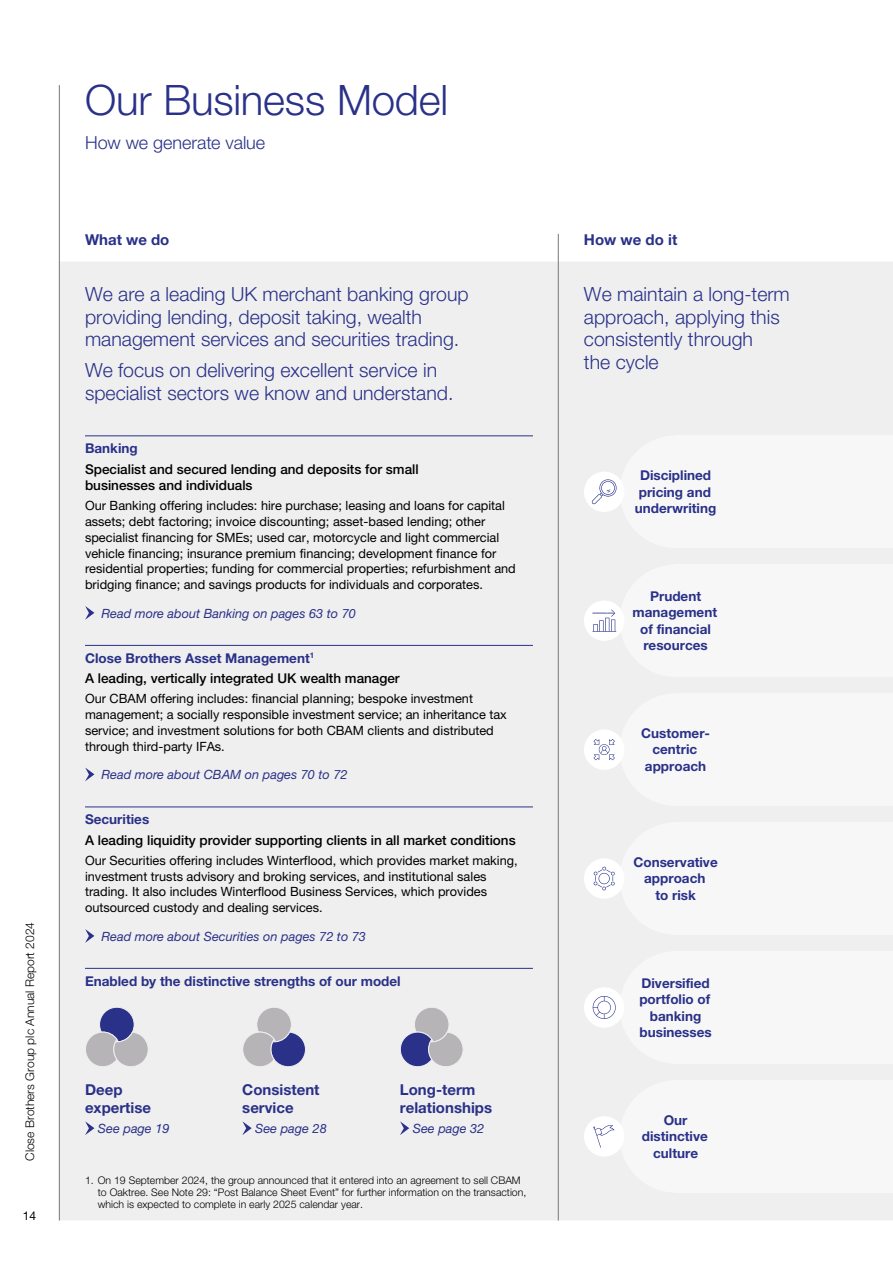
<style>
.page{position:relative;width:893px;height:1263px;background:#fff}
.page>*{position:absolute;margin:0;border:0;box-sizing:border-box;transform-origin:0 0}
.t1{font:300 42px "Helvetica Neue LT Std";letter-spacing:-.005em;color:#293188}
.t2{font:300 19.5px/22.5px "Helvetica Neue LT Std";color:#293188}
.t3{font:300 18px "Helvetica Neue LT Std";letter-spacing:-.005em;color:#293188}
.t4{font:700 15px/18px "Helvetica Neue LT Std";color:#293188}
.t5{font:700 13.5px/16.5px "Helvetica Neue LT Std";color:#293188;text-align:center}
.t6{font:500 13.5px/16.5px "Helvetica Neue LT Std";color:#000}
.t7{font:12.75px/15.8px "Helvetica Neue LT Std";color:#000}
.t8{font:italic 12.75px "Helvetica Neue LT Std";color:#293188}
.t9{font:300 12px "Helvetica Neue LT Std";color:#000}
.t10{font:12px "Helvetica Neue LT Std";color:#000}
.t11{font:300 10.5px/12px "Helvetica Neue LT Std";color:#000}
.s1{font-weight:700;color:#293188}
</style>
<div class="page">
<div style="left:60px;top:262px;width:833px;height:958px;background:#f0eff0"></div>
<div style="left:676px;top:435px;width:217px;height:113px;background:#f8f7f8"></div>
<div style="left:676px;top:564px;width:217px;height:113px;background:#f8f7f8"></div>
<div style="left:676px;top:693px;width:217px;height:113px;background:#f8f7f8"></div>
<div style="left:676px;top:822px;width:217px;height:113px;background:#f8f7f8"></div>
<div style="left:676px;top:951px;width:217px;height:113px;background:#f8f7f8"></div>
<div style="left:676px;top:1080px;width:217px;height:113px;background:#f8f7f8"></div>
<hr style="left:85px;top:436px;width:448px;height:1px;background:#293188">
<hr style="left:85px;top:645px;width:448px;height:1px;background:#293188">
<hr style="left:85px;top:807px;width:448px;height:1px;background:#293188">
<svg style="left:85px;top:606px;width:9px;height:14px"></svg>
<svg style="left:85px;top:767px;width:9px;height:14px"></svg>
<svg style="left:85px;top:929px;width:9px;height:14px"></svg>
<hr style="left:558px;top:234px;width:1px;height:986px;background:#76777a">
<div style="left:620px;top:435px;width:112px;height:113px;background:#f8f7f8;border-radius:50%"></div>
<div style="left:620px;top:564px;width:112px;height:113px;background:#f8f7f8;border-radius:50%"></div>
<div style="left:620px;top:693px;width:112px;height:113px;background:#f8f7f8;border-radius:50%"></div>
<div style="left:620px;top:822px;width:112px;height:113px;background:#f8f7f8;border-radius:50%"></div>
<div style="left:620px;top:951px;width:112px;height:113px;background:#f8f7f8;border-radius:50%"></div>
<div style="left:620px;top:1080px;width:112px;height:113px;background:#f8f7f8;border-radius:50%"></div>
<hr style="left:85px;top:968px;width:448px;height:1px;background:#293188">
<svg style="left:242px;top:1121px;width:10px;height:14px"></svg>
<svg style="left:85px;top:1121px;width:9px;height:14px"></svg>
<svg style="left:400px;top:1121px;width:9px;height:14px"></svg>
<svg style="left:242px;top:1006px;width:64px;height:61px"></svg>
<svg style="left:399px;top:1006px;width:65px;height:61px"></svg>
<svg style="left:85px;top:1006px;width:64px;height:61px"></svg>
<div style="left:584px;top:472px;width:40px;height:40px;background:#fff;border-radius:50%"></div>
<svg style="left:592px;top:479px;width:25px;height:25px"></svg>
<div style="left:584px;top:600px;width:40px;height:41px;background:#fff;border-radius:50%"></div>
<svg style="left:592px;top:610px;width:24px;height:22px"></svg>
<div style="left:584px;top:729px;width:40px;height:41px;background:#fff;border-radius:50%"></div>
<svg style="left:593px;top:739px;width:22px;height:21px"></svg>
<div style="left:584px;top:858px;width:40px;height:41px;background:#fff;border-radius:50%"></div>
<svg style="left:594px;top:867px;width:21px;height:23px"></svg>
<div style="left:584px;top:987px;width:40px;height:41px;background:#fff;border-radius:50%"></div>
<svg style="left:593px;top:996px;width:23px;height:23px"></svg>
<div style="left:584px;top:1116px;width:40px;height:40px;background:#fff;border-radius:50%"></div>
<svg style="left:593px;top:1125px;width:21px;height:23px"></svg>
<hr style="left:59px;top:85px;width:1px;height:1135px;background:#76777a">
<p class="t9" style="left:23px;top:1161px;width:240px;rotate:-90deg">Close Brothers Group plc Annual Report 2024</p>
<p class="t10" style="left:23px;top:1209px;width:15px">14</p>
<h1 class="t1" style="left:85px;top:74px;width:365px">Our Business Model</h1>
<h3 class="t3" style="left:85px;top:131px;width:182px">How we generate value</h3>
<p class="t4" style="left:85px;top:230px;width:86px">What we do</p>
<p class="t4" style="left:584px;top:230px;width:95px">How we do it</p>
<h2 class="t2" style="left:85px;top:282px;width:385px">We are a leading UK merchant banking group providing lending, deposit taking, wealth management services and securities trading.</h2>
<h2 class="t2" style="left:85px;top:358px;width:370px">We focus on delivering excellent service in specialist sectors we know and understand.</h2>
<p class="t5" style="left:85px;top:440px;width:54px">Banking</p>
<p class="t6" style="left:85px;top:461px;width:335px">Specialist and secured lending and deposits for small businesses and individuals</p>
<p class="t7" style="left:85px;top:498px;width:432px">Our Banking offering includes: hire purchase; leasing and loans for capital assets; debt factoring; invoice discounting; asset-based lending; other specialist financing for SMEs; used car, motorcycle and light commercial vehicle financing; insurance premium financing; development finance for residential properties; funding for commercial properties; refurbishment and bridging finance; and savings products for individuals and corporates.</p>
<p class="t8" style="left:102px;top:605px;width:256px">Read more about Banking on pages 63 to 70</p>
<p class="t6" style="left:85px;top:647px;width:316px;line-height:20.7px"><span class="s1">Close Brothers Asset Management</span><sup>1<br></sup>A leading, vertically integrated UK wealth manager</p>
<p class="t7" style="left:85px;top:691px;width:423px">Our CBAM offering includes: financial planning; bespoke investment management; a socially responsible investment service; an inheritance tax service; and investment solutions for both CBAM clients and distributed through third-party IFAs.</p>
<p class="t8" style="left:102px;top:767px;width:248px">Read more about CBAM on pages 70 to 72</p>
<p class="t5" style="left:85px;top:811px;width:66px">Securities</p>
<p class="t6" style="left:85px;top:832px;width:432px">A leading liquidity provider supporting clients in all market conditions</p>
<p class="t7" style="left:85px;top:852px;width:434px">Our Securities offering includes Winterflood, which provides market making, investment trusts advisory and broking services, and institutional sales trading. It also includes Winterflood Business Services, which provides outsourced custody and dealing services.</p>
<p class="t8" style="left:102px;top:928px;width:266px">Read more about Securities on pages 72 to 73</p>
<p class="t5" style="left:85px;top:972px;width:317px">Enabled by the distinctive strengths of our model</p>
<p class="t4" style="left:85px;top:1080px;width:68px">Deep expertise</p>
<p class="t8" style="left:98px;top:1121px;width:73px">See page 19</p>
<p class="t4" style="left:242px;top:1080px;width:79px">Consistent service</p>
<p class="t8" style="left:255px;top:1121px;width:73px">See page 28</p>
<p class="t4" style="left:400px;top:1080px;width:94px">Long-term relationships</p>
<p class="t8" style="left:413px;top:1121px;width:73px">See page 32</p>
<p class="t11" style="left:98px;top:1174px;width:430px;text-indent:-13px">1. On 19 September 2024, the group announced that it entered into an agreement to sell CBAM to Oaktree. See Note 29: “Post Balance Sheet Event” for further information on the transaction, which is expected to complete in early 2025 calendar year.</p>
<h2 class="t2" style="left:584px;top:282px;width:207px">We maintain a long-term approach, applying this consistently through<br>the cycle</h2>
<p class="t5" style="left:635px;top:467px;width:83px">Disciplined pricing and underwriting</p>
<p class="t5" style="left:633px;top:587px;width:86px">Prudent management of financial resources</p>
<p class="t5" style="left:641px;top:724px;width:70px">Customer&shy;centric approach</p>
<p class="t5" style="left:633px;top:853px;width:86px">Conservative approach<br>to risk</p>
<p class="t5" style="left:639px;top:974px;width:74px">Diversified portfolio of banking businesses</p>
<p class="t5" style="left:642px;top:1111px;width:67px">Our distinctive culture</p>
</div>
